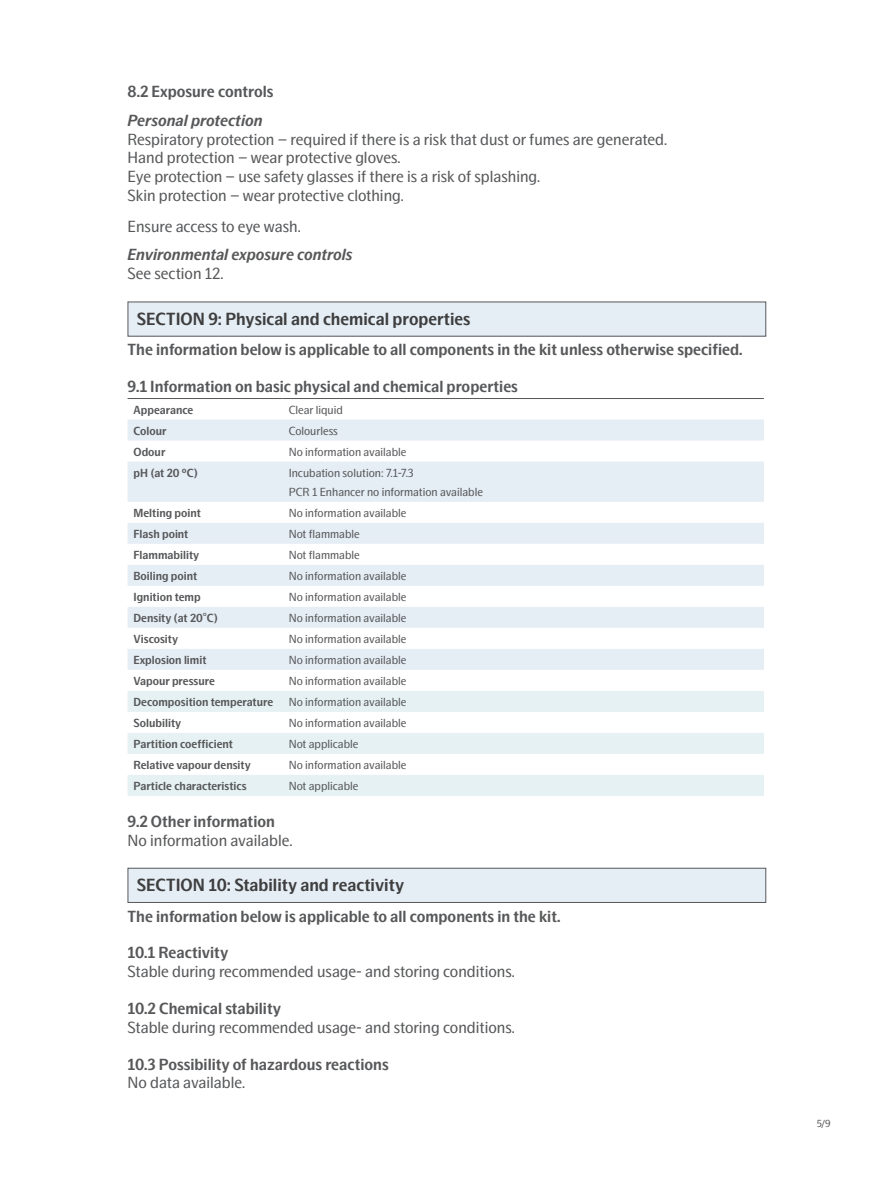
<style>
.page{position:relative;width:893px;height:1191px;background:#fff}
.page>*{position:absolute;margin:0;border:0;box-sizing:border-box;transform-origin:0 0}
.t1{font:600 18px "Swedish Gothic";color:#3e3e3f}
.Body{font:16.5px "Swedish Gothic";color:#57585a}
.Body_bold{font:600 16.5px "Swedish Gothic";color:#57585a}
.subhead_2{font:italic 600 16.5px "Swedish Gothic";color:#57585a}
.Table{font:12px "Swedish Gothic";color:#57585a}
.Table-2{font:600 12px "Swedish Gothic";color:#57585a}
.t2{font:10.5px "Swedish Gothic";color:#57585a}
</style>
<div class="page">
<div style="left:128px;top:302px;width:638px;height:34px;background:#e6eef5"></div>
<svg style="left:128px;top:419px;width:636px;height:251px;fill:#e6eef5"></svg>
<svg style="left:128px;top:691px;width:636px;height:105px;fill:#e6f1f3"></svg>
<hr style="left:128px;top:398px;width:155px;height:1px;background:#57585a">
<hr style="left:283px;top:398px;width:481px;height:1px;background:#57585a">
<div style="left:128px;top:868px;width:638px;height:34px;background:#e6eef5"></div>
<div style="left:128px;top:868px;width:638px;height:34px;border:1px solid #57585a"></div>
<p class="Body_bold" style="left:128px;top:82px;width:147px">8.2 Exposure controls</p>
<p class="subhead_2" style="left:128px;top:110px;width:137px">Personal protection</p>
<p class="Body" style="left:128px;top:129px;width:541px">Respiratory protection – required if there is a risk that dust or fumes are generated.</p>
<p class="Body" style="left:128px;top:148px;width:274px">Hand protection – wear protective gloves.</p>
<p class="Body" style="left:128px;top:167px;width:414px">Eye protection – use safety glasses if there is a risk of splashing.</p>
<p class="Body" style="left:128px;top:186px;width:278px">Skin protection – wear protective clothing.</p>
<p class="Body" style="left:128px;top:217px;width:175px">Ensure access to eye wash.</p>
<p class="subhead_2" style="left:128px;top:245px;width:227px">Environmental exposure controls</p>
<p class="Body" style="left:128px;top:264px;width:97px">See section 12.</p>
<p class="t1" style="left:137px;top:308px;width:335px">SECTION 9: Physical and chemical properties</p>
<p class="Body_bold" style="left:128px;top:340px;width:616px">The information below is applicable to all components in the kit unless otherwise specified.</p>
<p class="Body_bold" style="left:128px;top:377px;width:392px">9.1 Information on basic physical and chemical properties</p>
<p class="Table-2" style="left:134px;top:402px;width:61px">Appearance</p>
<p class="Table" style="left:289px;top:402px;width:56px">Clear liquid</p>
<p class="Table-2" style="left:134px;top:423px;width:35px">Colour</p>
<p class="Table" style="left:289px;top:423px;width:51px">Colourless</p>
<p class="Table-2" style="left:134px;top:444px;width:33px">Odour</p>
<p class="Table" style="left:289px;top:444px;width:119px">No information available</p>
<p class="Table-2" style="left:134px;top:465px;width:66px">pH (at 20 ºC)</p>
<p class="Table" style="left:289px;top:465px;width:126px">Incubation solution: 7.1-7.3</p>
<p class="Table" style="left:289px;top:485px;width:196px">PCR 1 Enhancer no information available</p>
<p class="Table-2" style="left:134px;top:505px;width:69px">Melting point</p>
<p class="Table" style="left:289px;top:506px;width:119px">No information available</p>
<p class="Table-2" style="left:134px;top:526px;width:56px">Flash point</p>
<p class="Table" style="left:289px;top:527px;width:73px">Not flammable</p>
<p class="Table-2" style="left:134px;top:547px;width:67px">Flammability</p>
<p class="Table" style="left:289px;top:548px;width:73px">Not flammable</p>
<p class="Table-2" style="left:134px;top:568px;width:65px">Boiling point</p>
<p class="Table" style="left:289px;top:569px;width:119px">No information available</p>
<p class="Table-2" style="left:134px;top:589px;width:69px">Ignition temp</p>
<p class="Table" style="left:289px;top:590px;width:119px">No information available</p>
<p class="Table-2" style="left:134px;top:610px;width:86px">Density (at 20°C)</p>
<p class="Table" style="left:289px;top:611px;width:119px">No information available</p>
<p class="Table-2" style="left:134px;top:631px;width:46px">Viscosity</p>
<p class="Table" style="left:289px;top:632px;width:119px">No information available</p>
<p class="Table-2" style="left:134px;top:652px;width:75px">Explosion limit</p>
<p class="Table" style="left:289px;top:653px;width:119px">No information available</p>
<p class="Table-2" style="left:134px;top:673px;width:83px">Vapour pressure</p>
<p class="Table" style="left:289px;top:674px;width:119px">No information available</p>
<p class="Table-2" style="left:134px;top:694px;width:141px">Decomposition temperature</p>
<p class="Table" style="left:289px;top:695px;width:119px">No information available</p>
<p class="Table-2" style="left:134px;top:715px;width:49px">Solubility</p>
<p class="Table" style="left:289px;top:716px;width:119px">No information available</p>
<p class="Table-2" style="left:134px;top:736px;width:101px">Partition coefficient</p>
<p class="Table" style="left:289px;top:737px;width:71px">Not applicable</p>
<p class="Table-2" style="left:134px;top:757px;width:119px">Relative vapour density</p>
<p class="Table" style="left:289px;top:758px;width:119px">No information available</p>
<p class="Table-2" style="left:134px;top:778px;width:115px">Particle characteristics</p>
<p class="Table" style="left:289px;top:779px;width:71px">Not applicable</p>
<p class="Body_bold" style="left:128px;top:811px;width:149px">9.2 Other information</p>
<p class="Body" style="left:128px;top:830px;width:166px">No information available.</p>
<p class="t1" style="left:137px;top:874px;width:269px">SECTION 10: Stability and reactivity</p>
<p class="Body_bold" style="left:128px;top:906px;width:434px">The information below is applicable to all components in the kit.</p>
<p class="Body_bold" style="left:128px;top:943px;width:102px">10.1 Reactivity</p>
<p class="Body" style="left:128px;top:962px;width:389px">Stable during recommended usage- and storing conditions.</p>
<p class="Body_bold" style="left:128px;top:998px;width:155px">10.2 Chemical stability</p>
<p class="Body" style="left:128px;top:1017px;width:389px">Stable during recommended usage- and storing conditions.</p>
<p class="Body_bold" style="left:128px;top:1054px;width:263px">10.3 Possibility of hazardous reactions</p>
<p class="Body" style="left:128px;top:1073px;width:119px">No data available.</p>
<p class="t2" style="left:817px;top:1117px;width:15px">5/9</p>
</div>
